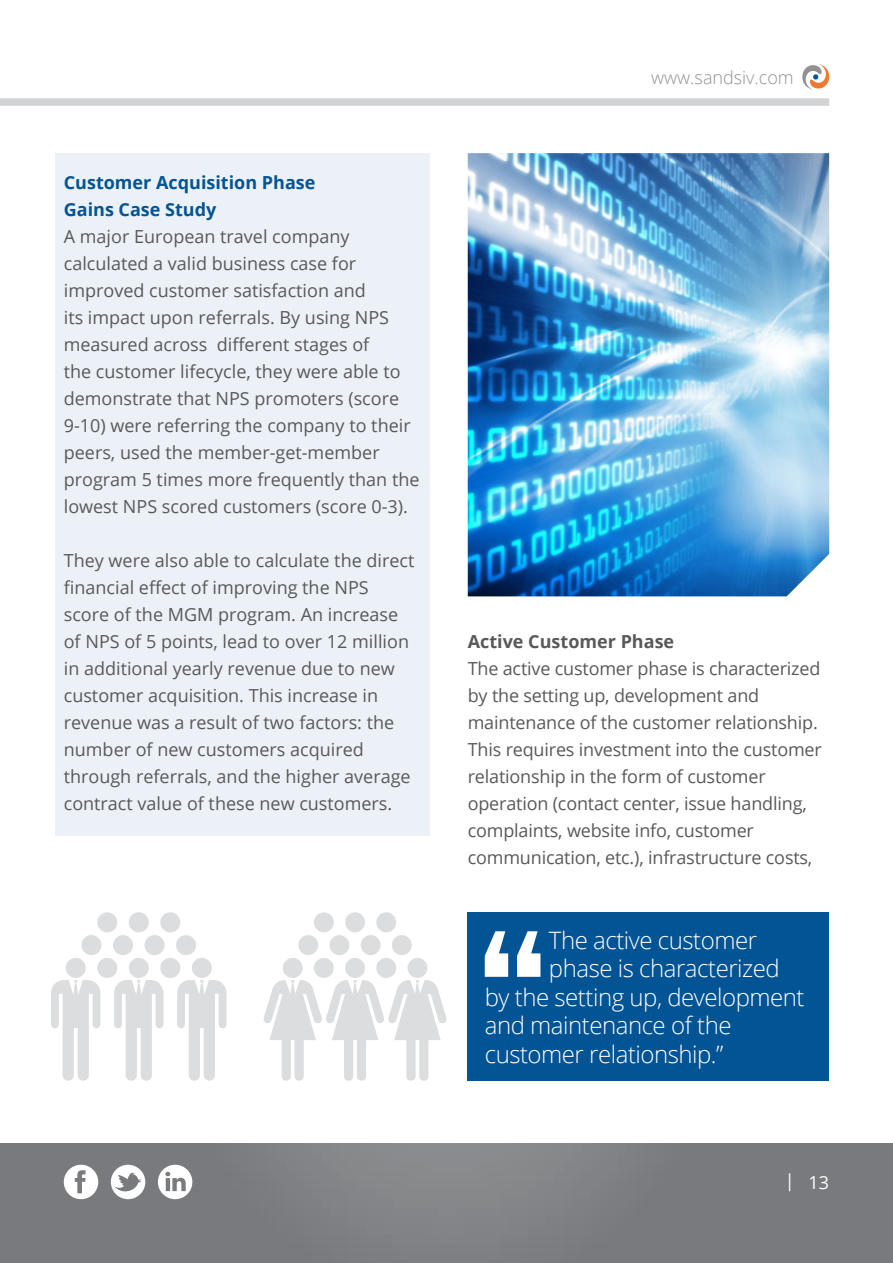
<style>
.page{position:relative;width:893px;height:1263px;background:#fff}
.page>*{position:absolute;margin:0;border:0;box-sizing:border-box;transform-origin:0 0}
.t1{font:300 24px "Open Sans";letter-spacing:-.02em;color:#fff}
.t2{font:18px/27px "Open Sans";color:#58595b}
.t3{font:700 18px/27px "Open Sans";color:#035494}
.t4{font:700 18px "Open Sans";color:#58595b}
.t5{font:300 18px "Open Sans";color:#919191}
.t6{font:18px "Open Sans";color:#fff}
</style>
<div class="page">
<svg style="left:802px;top:63px;width:28px;height:27px"></svg>
<div style="left:0;top:98px;width:829px;height:8px;background:#d1d3d4"></div>
<div style="left:0;top:1143px;width:893px;height:120px;background:#797a7d"></div>
<svg style="left:192px;top:1143px;width:408px;height:83px;fill:#838487"></svg>
<svg style="left:64px;top:1165px;width:34px;height:34px"></svg>
<svg style="left:111px;top:1165px;width:34px;height:34px"></svg>
<svg style="left:158px;top:1165px;width:34px;height:34px"></svg>
<div style="left:56px;top:153px;width:374px;height:683px;background:#ebf1f6"></div>
<div style="left:468px;top:912px;width:361px;height:169px;background:#035494"></div>
<svg style="left:485px;top:931px;width:55px;height:46px"></svg>
<img style="left:468px;top:153px;width:361px;height:443px">
<svg style="left:51px;top:912px;width:176px;height:169px"></svg>
<svg style="left:263px;top:912px;width:184px;height:169px"></svg>
<p class="t3" style="left:64px;top:169px;width:253px">Customer Acquisition Phase<br>Gains Case Study</p>
<p class="t2" style="left:64px;top:223px;width:357px">A major European travel company calculated a valid business case for improved customer satisfaction and<br>its impact upon referrals. By using NPS measured across different stages of<br>the customer lifecycle, they were able to demonstrate that NPS promoters (score 9-10) were referring the company to their peers, used the member-get-member program 5 times more frequently than the lowest NPS scored customers (score 0-3).</p>
<p class="t2" style="left:64px;top:547px;width:352px">They were also able to calculate the direct financial effect of improving the NPS score of the MGM program. An increase of NPS of 5 points, lead to over 12 million in additional yearly revenue due to new customer acquisition. This increase in revenue was a result of two factors: the number of new customers acquired through referrals, and the higher average contract value of these new customers.</p>
<p class="t5" style="left:651px;top:65px;width:144px">www.sandsiv.com</p>
<p class="t4" style="left:468px;top:629px;width:208px">Active Customer Phase</p>
<p class="t2" style="left:468px;top:655px;width:356px">The active customer phase is characterized by the setting up, development and maintenance of the customer relationship.<br>This requires investment into the customer relationship in the form of customer operation (contact center, issue handling, complaints, website info, customer communication, etc.), infrastructure costs,</p>
<h1 class="t1" style="left:549px;top:923px;width:210px">The active customer</h1>
<h1 class="t1" style="left:549px;top:952px;width:232px">phase is characterized</h1>
<h1 class="t1" style="left:485px;top:980px;width:321px">by the setting up, development</h1>
<h1 class="t1" style="left:485px;top:1009px;width:248px">and maintenance of the</h1>
<h1 class="t1" style="left:485px;top:1037px;width:240px">customer relationship.”</h1>
<p class="t6" style="left:785px;top:1170px;width:46px">| 13</p>
</div>
